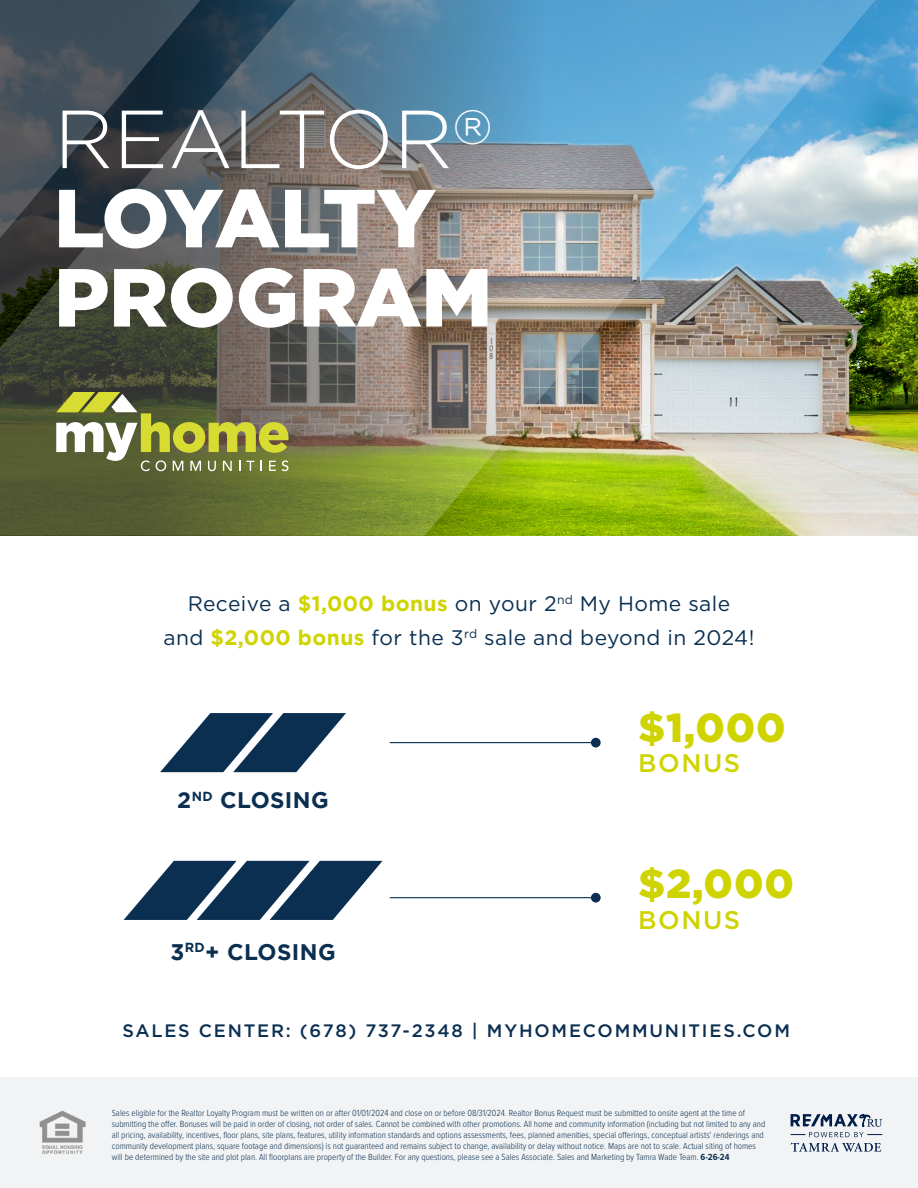
<style>
.page{position:relative;width:918px;height:1188px;background:#fff}
.page>*{position:absolute;margin:0;border:0;box-sizing:border-box;transform-origin:0 0}
.t1{font:300 82.2px "Gotham";color:#fff}
.t2{font:900 82.2px "Gotham";letter-spacing:-.055em;color:#fff}
.t3{font:900 82.2px "Gotham";letter-spacing:-.005em;color:#fff}
.t4{font:900 40.5px "Gotham";letter-spacing:.02em;color:#cfd400}
.t5{font:500 25.5px "Gotham";letter-spacing:.06em;color:#cfd400}
.t6{font:700 22.5px "Gotham";letter-spacing:.02em;color:#0b2f51}
.t7{font:21px "Gotham";letter-spacing:.02em;color:#0b2f51}
.t8{font:500 18px "Gotham";letter-spacing:.1em;color:#0b2f51}
.t9{font:300 9.15px/10.9px "Proxima Nova Cond";color:#0b2f51}
.s1{font-weight:700;color:#cfd400}
.s2{font-weight:700}
</style>
<div class="page">
<div style="left:0;top:1078px;width:918px;height:110px;background:#f2f3f4"></div>
<img style="left:885px;top:0;width:33px;height:536px">
<img style="left:39px;top:1110px;width:47px;height:45px">
<svg style="left:791px;top:1143px;width:90px;height:9px"></svg>
<svg style="left:791px;top:1114px;width:91px;height:23px"></svg>
<svg style="left:160px;top:713px;width:186px;height:59px"></svg>
<svg style="left:124px;top:861px;width:259px;height:59px"></svg>
<hr style="left:390px;top:742px;width:202px;height:1px;background:#0b2f51">
<hr style="left:390px;top:897px;width:202px;height:1px;background:#0b2f51">
<div style="left:591px;top:738px;width:10px;height:9px;background:#0b2f51;border-radius:50%"></div>
<div style="left:591px;top:893px;width:10px;height:10px;background:#0b2f51;border-radius:50%"></div>
<img style="left:0;top:0;width:885px;height:536px">
<p class="t1" style="left:54px;top:94px;width:440px">REALTOR<sup>®</sup></p>
<p class="t2" style="left:54px;top:171px;width:383px">LOYALTY</p>
<p class="t3" style="left:54px;top:250px;width:440px">PROGRAM</p>
<p class="t7" style="left:188px;top:590px;width:544px">Receive a <span class="s1">$1,000 bonus</span> on your 2<sup>nd</sup> My Home sale</p>
<p class="t7" style="left:163px;top:624px;width:593px">and <span class="s1">$2,000 bonus</span> for the 3<sup>rd</sup> sale and beyond in 2024!</p>
<p class="t6" style="left:177px;top:788px;width:153px">2<sup>ND</sup> CLOSING</p>
<p class="t6" style="left:170px;top:939px;width:167px">3<sup>RD</sup>+ CLOSING</p>
<p class="t4" style="left:638px;top:704px;width:149px">$1,000</p>
<p class="t5" style="left:638px;top:746px;width:103px">BONUS</p>
<p class="t4" style="left:638px;top:860px;width:157px">$2,000</p>
<p class="t5" style="left:638px;top:903px;width:103px">BONUS</p>
<p class="t8" style="left:122px;top:1018px;width:669px">SALES CENTER: (678) 737-2348 | MYHOMECOMMUNITIES.COM</p>
<p class="t9" style="left:112px;top:1107px;width:655px">Sales eligible for the Realtor Loyalty Program must be written on or after 01/01/2024 and close on or before 08/31/2024. Realtor Bonus Request must be submitted to onsite agent at the time of submitting the offer. Bonuses will be paid in order of closing, not order of sales. Cannot be combined with other promotions. All home and community information (including but not limited to any and all pricing, availability, incentives, floor plans, site plans, features, utility information standards and options assessments, fees, planned amenities, special offerings, conceptual artists’ renderings and community development plans, square footage and dimensions) is not guaranteed and remains subject to change, availability or delay without notice. Maps are not to scale. Actual siting of homes will be determined by the site and plot plan. All floorplans are property of the Builder. For any questions, please see a Sales Associate. Sales and Marketing by Tamra Wade Team. <span class="s2">6-26-24</span></p>
</div>
